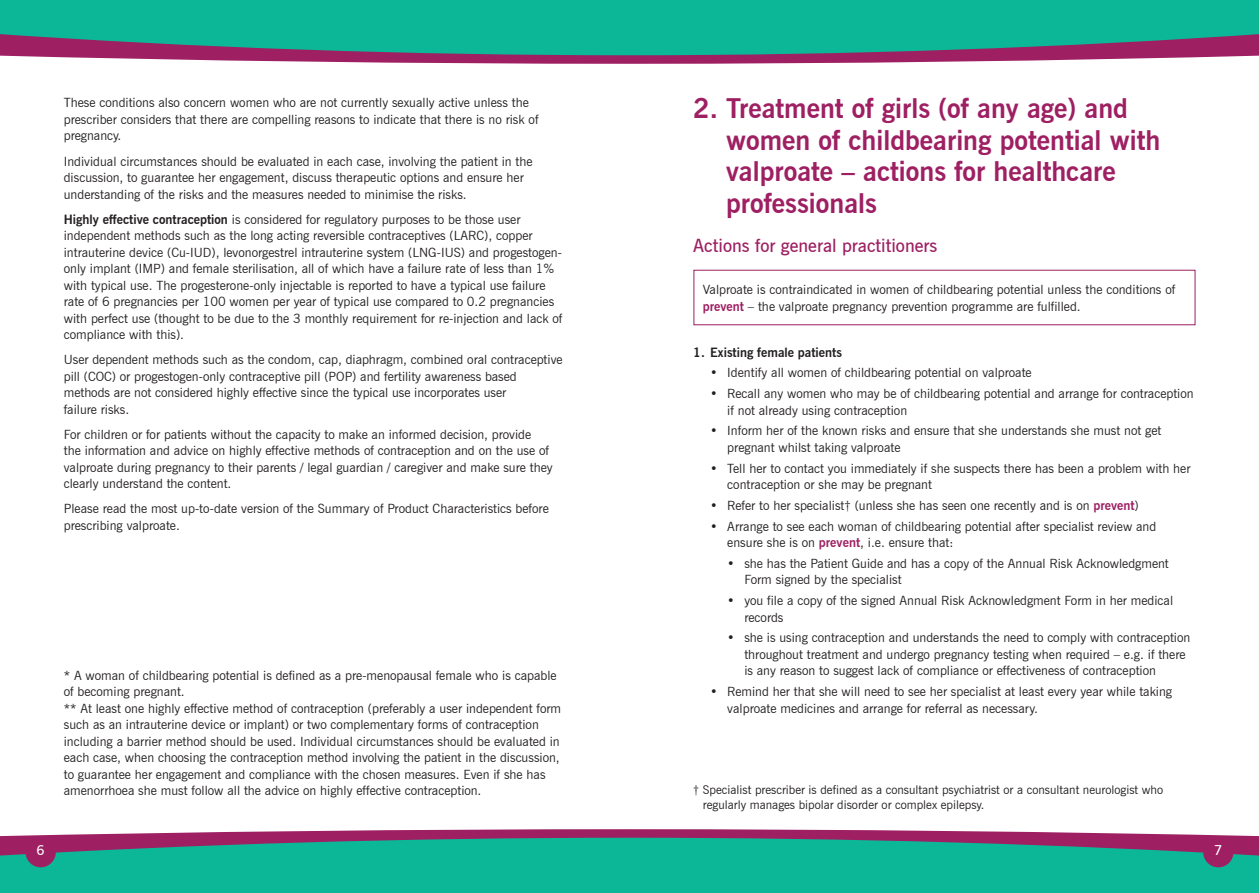
<style>
.page{position:relative;width:1259px;height:893px;background:#fff}
.page>*{position:absolute;margin:0;border:0;box-sizing:border-box;transform-origin:0 0}
.Body_Copy_HCP{font:700 27px/31.5px "News Gothic BT";color:#9e1f62}
.Subheadings_HCP{font:600 18px "News Gothic BT";color:#9e1f62}
.t1{font:600 13.5px "News Gothic BT";color:#fff}
.Body_Copy_HCP-2{font:12.75px/16.5px "News Gothic BT";color:#231f20}
.Bullet{font:12.75px/16.5px "News Gothic BT";color:#231f20}
.t2{font:700 12.75px "News Gothic BT";color:#231f20}
.Body_Copy_HCP-3{font:12px/15px "News Gothic BT";color:#231f20}
.s1{font-weight:700}
.s2{font-weight:700;color:#9e1f62}
</style>
<div class="page">
<svg style="left:0;top:829px;width:1259px;height:9px;fill:#9e1f62"></svg>
<svg style="left:0;top:838px;width:1259px;height:55px;background:#18a891"></svg>
<div style="left:1203px;top:837px;width:30px;height:30px;background:#9e1f62;border-radius:50%"></div>
<div style="left:26px;top:837px;width:30px;height:30px;background:#9e1f62;border-radius:50%"></div>
<svg style="left:0;top:55px;width:1259px;height:9px;fill:#9e1f62"></svg>
<svg style="left:0;top:0;width:1259px;height:55px;background:#1da48f"></svg>
<p class="Body_Copy_HCP-2" style="left:64px;top:95px;width:476px">These conditions also concern women who are not currently sexually active unless the prescriber considers that there are compelling reasons to indicate that there is no risk of pregnancy.</p>
<p class="Bullet" style="left:64px;top:153px;width:470px">Individual circumstances should be evaluated in each case, involving the patient in the discussion, to guarantee her engagement, discuss therapeutic options and ensure her understanding of the risks and the measures needed to minimise the risks.</p>
<p class="Body_Copy_HCP-2" style="left:64px;top:211px;width:500px"><span class="s1">Highly effective contraception</span> is considered for regulatory purposes to be those user independent methods such as the long acting reversible contraceptives (LARC), copper intrauterine device (Cu-IUD), levonorgestrel intrauterine system (LNG-IUS) and progestogen&shy;only implant (IMP) and female sterilisation, all of which have a failure rate of less than 1% with typical use. The progesterone-only injectable is reported to have a typical use failure rate of 6 pregnancies per 100 women per year of typical use compared to 0.2 pregnancies with perfect use (thought to be due to the 3 monthly requirement for re-injection and lack of compliance with this).</p>
<p class="Body_Copy_HCP-2" style="left:64px;top:351px;width:500px">User dependent methods such as the condom, cap, diaphragm, combined oral contraceptive pill (COC) or progestogen-only contraceptive pill (POP) and fertility awareness based methods are not considered highly effective since the typical use incorporates user<br>failure risks.</p>
<p class="Body_Copy_HCP-2" style="left:64px;top:426px;width:490px">For children or for patients without the capacity to make an informed decision, provide<br>the information and advice on highly effective methods of contraception and on the use of valproate during pregnancy to their parents / legal guardian / caregiver and make sure they clearly understand the content.</p>
<p class="Body_Copy_HCP-2" style="left:64px;top:500px;width:486px">Please read the most up-to-date version of the Summary of Product Characteristics before prescribing valproate.</p>
<p class="Body_Copy_HCP-2" style="left:64px;top:667px;width:499px">* A woman of childbearing potential is defined as a pre-menopausal female who is capable of becoming pregnant.<br>** At least one highly effective method of contraception (preferably a user independent form such as an intrauterine device or implant) or two complementary forms of contraception including a barrier method should be used. Individual circumstances should be evaluated in each case, when choosing the contraception method involving the patient in the discussion, to guarantee her engagement and compliance with the chosen measures. Even if she has amenorrhoea she must follow all the advice on highly effective contraception.</p>
<p class="Body_Copy_HCP" style="left:726px;top:93px;width:436px;text-indent:-33px">2. Treatment of girls (of any age) and women of childbearing potential with valproate – actions for healthcare professionals</p>
<p class="Subheadings_HCP" style="left:693px;top:235px;width:246px">Actions for general practitioners</p>
<p class="Body_Copy_HCP-2" style="left:703px;top:281px;width:474px">Valproate is contraindicated in women of childbearing potential unless the conditions of <span class="s2">prevent</span> – the valproate pregnancy prevention programme are fulfilled.</p>
<p class="t2" style="left:693px;top:344px;width:150px">1. Existing female patients</p>
<p class="Body_Copy_HCP-2" style="left:710px;top:364px;width:323px">• Identify all women of childbearing potential on valproate</p>
<p class="Body_Copy_HCP-2" style="left:727px;top:385px;width:468px;text-indent:-17px">• Recall any women who may be of childbearing potential and arrange for contraception if not already using contraception</p>
<p class="Body_Copy_HCP-2" style="left:727px;top:422px;width:435px;text-indent:-17px">• Inform her of the known risks and ensure that she understands she must not get pregnant whilst taking valproate</p>
<p class="Body_Copy_HCP-2" style="left:727px;top:460px;width:465px;text-indent:-17px">• Tell her to contact you immediately if she suspects there has been a problem with her contraception or she may be pregnant</p>
<p class="Body_Copy_HCP-2" style="left:710px;top:497px;width:430px">• Refer to her specialist† (unless she has seen one recently and is on <span class="s2">prevent</span>)</p>
<p class="Body_Copy_HCP-2" style="left:727px;top:518px;width:430px;text-indent:-17px">• Arrange to see each woman of childbearing potential after specialist review and ensure she is on <span class="s2">prevent</span>, i.e. ensure that:</p>
<p class="Body_Copy_HCP-2" style="left:744px;top:555px;width:426px;text-indent:-17px">• she has the Patient Guide and has a copy of the Annual Risk Acknowledgment<br>Form signed by the specialist</p>
<p class="Body_Copy_HCP-2" style="left:744px;top:592px;width:430px;text-indent:-17px">• you file a copy of the signed Annual Risk Acknowledgment Form in her medical records</p>
<p class="Body_Copy_HCP-2" style="left:744px;top:629px;width:447px;text-indent:-17px">• she is using contraception and understands the need to comply with contraception throughout treatment and undergo pregnancy testing when required – e.g. if there is any reason to suggest lack of compliance or effectiveness of contraception</p>
<p class="Body_Copy_HCP-2" style="left:727px;top:683px;width:446px;text-indent:-17px">• Remind her that she will need to see her specialist at least every year while taking valproate medicines and arrange for referral as necessary.</p>
<p class="Body_Copy_HCP-3" style="left:703px;top:782px;width:462px;text-indent:-10px">† Specialist prescriber is defined as a consultant psychiatrist or a consultant neurologist who regularly manages bipolar disorder or complex epilepsy.</p>
<p class="t1" style="left:37px;top:842px;width:10px">6</p>
<p class="t1" style="left:1214px;top:842px;width:10px">7</p>
</div>
